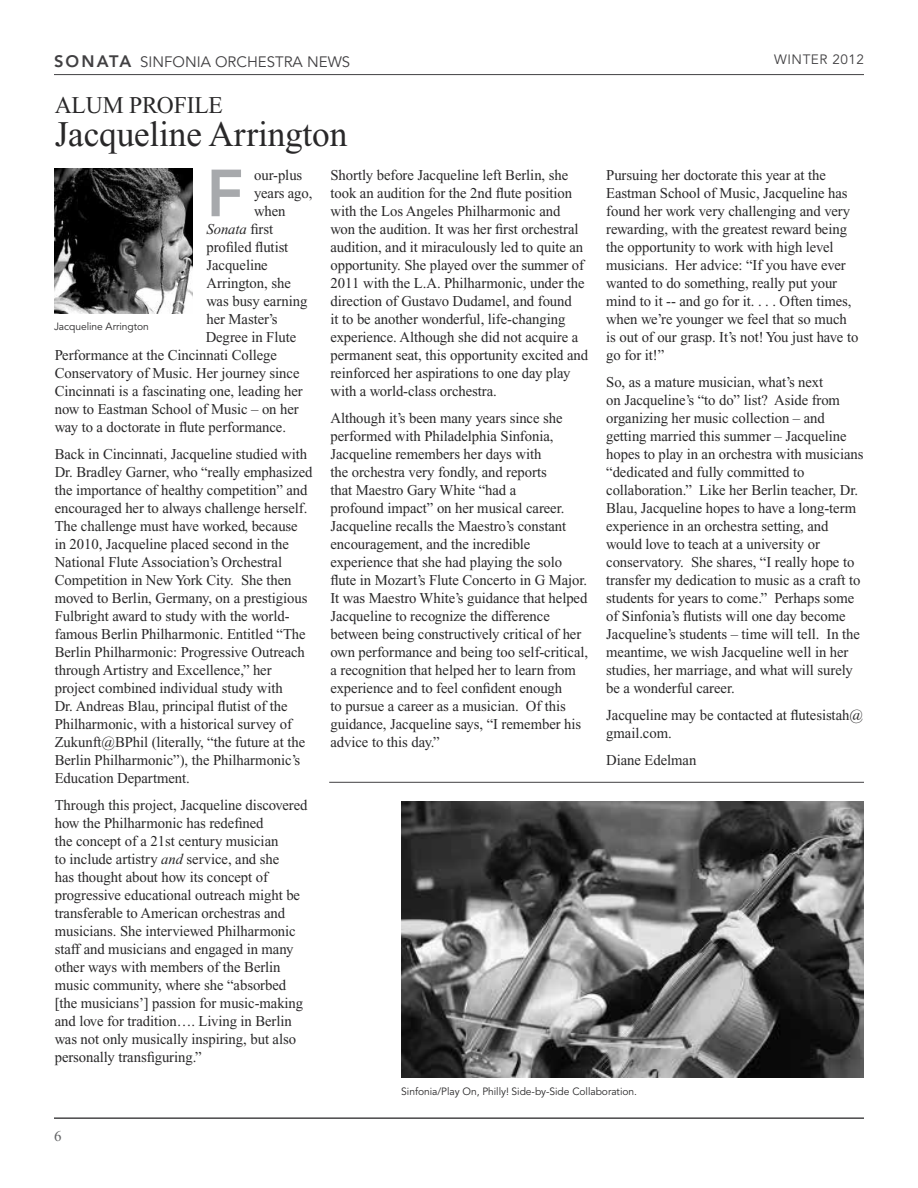
<style>
.page{position:relative;width:918px;height:1188px;background:#fff}
.page>*{position:absolute;margin:0;border:0;box-sizing:border-box;transform-origin:0 0}
.t1{font:800 65.85px "Avenir";color:#a7a9ac}
.t2{font:36px "Times New Roman";letter-spacing:-.005em;color:#292829}
.t3{font:24px "Times New Roman";letter-spacing:-.005em;color:#292829}
.t4{font:15px/18px "Times New Roman";letter-spacing:-.005em;color:#292829}
.t5{font:15px/18px "Times New Roman";letter-spacing:-.005em;color:#292829}
.t6{font:15px "Avenir LT";color:#414042}
.t7{font:italic 15px "Times New Roman";letter-spacing:-.005em;color:#292829}
.t8{font:15px "Times New Roman";color:#636466}
.t9{font:13.5px "Avenir LT";letter-spacing:.04em;color:#414042}
.t10{font:10.5px "Avenir LT";letter-spacing:-.005em;color:#292829}
.s1{font-family:"Avenir";font-weight:800;font-size:16.5px}
.s2{font-style:normal}
.s3{font-style:italic}
.s4{font-style:inherit}
</style>
<div class="page">
<hr style="left:54px;top:74px;width:810px;height:1px;background:#414042">
<hr style="left:54px;top:1118px;width:810px;height:1px;background:#414042">
<img style="left:54px;top:168px;width:139px;height:145px">
<img style="left:401px;top:801px;width:463px;height:277px">
<hr style="left:329px;top:782px;width:535px;height:1px;background:#414042">
<p class="t6" style="left:54px;top:53px;width:296px"><span class="s1">SONATA</span> Sinfonia Orchestra N ews</p>
<p class="t9" style="left:774px;top:52px;width:91px">Winter 2012</p>
<h3 class="t3" style="left:55px;top:92px;width:102px">Alum Profile</h3>
<h2 class="t2" style="left:55px;top:115px;width:294px">Jacqueline Arrington</h2>
<h1 class="t1" style="left:206px;top:154px;width:39px">F</h1>
<p class="t4" style="left:254px;top:166px;width:50px">our-plus</p>
<p class="t4" style="left:330px;top:166px;width:259px">Shortly before Jacqueline left Berlin, she took an audition for the 2nd flute position with the Los Angeles Philharmonic and won the audition. It was her first orchestral audition, and it miraculously led to quite an opportunity. She played over the summer of 2011 with the L.A. Philharmonic, under the direction of Gustavo Dudamel, and found<br>it to be another wonderful, life-changing experience. Although she did not acquire a permanent seat, this opportunity excited and reinforced her aspirations to one day play with a world-class orchestra.</p>
<p class="t4" style="left:330px;top:409px;width:259px">Although it’s been many years since she performed with Philadelphia Sinfonia, Jacqueline remembers her days with<br>the orchestra very fondly, and reports<br>that Maestro Gary White “had a<br>profound impact” on her musical career.<br>Jacqueline recalls the Maestro’s constant encouragement, and the incredible experience that she had playing the solo flute in Mozart’s Flute Concerto in G Major.<br>It was Maestro White’s guidance that helped Jacqueline to recognize the difference between being constructively critical of her own performance and being too self-critical, a recognition that helped her to learn from experience and to feel confident enough<br>to pursue a career as a musician. Of this guidance, Jacqueline says, “I remember his advice to this day.”</p>
<p class="t4" style="left:254px;top:184px;width:60px">years ago,</p>
<p class="t4" style="left:254px;top:202px;width:33px">when</p>
<p class="t7" style="left:206px;top:221px;width:68px">Sonata <span class="s2">first</span></p>
<p class="t4" style="left:206px;top:238px;width:83px">profiled flutist</p>
<p class="t4" style="left:206px;top:256px;width:63px">Jacqueline</p>
<p class="t4" style="left:206px;top:274px;width:86px">Arrington, she</p>
<p class="t4" style="left:206px;top:292px;width:102px">was busy earning</p>
<p class="t4" style="left:206px;top:310px;width:73px">her Master’s</p>
<p class="t4" style="left:206px;top:328px;width:92px">Degree in Flute</p>
<p class="t4" style="left:55px;top:346px;width:224px">Performance at the Cincinnati College</p>
<p class="t4" style="left:55px;top:364px;width:246px">Conservatory of Music. Her journey since</p>
<p class="t4" style="left:55px;top:382px;width:250px">Cincinnati is a fascinating one, leading her</p>
<p class="t4" style="left:55px;top:400px;width:246px">now to Eastman School of Music – on her</p>
<p class="t4" style="left:55px;top:418px;width:233px">way to a doctorate in flute performance.</p>
<p class="t4" style="left:55px;top:445px;width:259px">Back in Cincinnati, Jacqueline studied with Dr. Bradley Garner, who “really emphasized the importance of healthy competition” and encouraged her to always challenge herself.<br>The challenge must have worked, because in 2010, Jacqueline placed second in the National Flute Association’s Orchestral Competition in New York City. She then moved to Berlin, Germany, on a prestigious Fulbright award to study with the world&shy;famous Berlin Philharmonic. Entitled “The Berlin Philharmonic: Progressive Outreach through Artistry and Excellence,” her project combined individual study with<br>Dr. Andreas Blau, principal flutist of the Philharmonic, with a historical survey of Zukunft@BPhil (literally, “the future at the Berlin Philharmonic”), the Philharmonic’s Education Department.</p>
<p class="t4" style="left:55px;top:796px;width:254px">Through this project, Jacqueline discovered how the Philharmonic has redefined<br>the concept of a 21st century musician<br>to include artistry <span class="s3">and</span> service, and she<br>has thought about how its concept of progressive educational outreach might be transferable to American orchestras and musicians. She interviewed Philharmonic staff and musicians and engaged in many other ways with members of the Berlin music community, where she “absorbed [the musicians’] passion for music-making and love for tradition…. Living in Berlin was not only musically inspiring, but also personally transfiguring.”</p>
<p class="t10" style="left:54px;top:320px;width:96px">Jacqueline Arrington</p>
<p class="t4" style="left:606px;top:166px;width:254px">Pursuing her doctorate this year at the Eastman School of Music, Jacqueline has found her work very challenging and very rewarding, with the greatest reward being the opportunity to work with high level musicians. Her advice: “If you have ever wanted to do something, really put your mind to it -- and go for it. . . . Often times, when we’re younger we feel that so much is out of our grasp. It’s not! You just have to go for it!”</p>
<p class="t4" style="left:606px;top:373px;width:259px">So, as a mature musician, what’s next<br>on Jacqueline’s “to do” list? Aside from organizing her music collection – and getting married this summer – Jacqueline hopes to play in an orchestra with musicians “dedicated and fully committed to collaboration.” Like her Berlin teacher, Dr.<br>Blau, Jacqueline hopes to have a long-term experience in an orchestra setting, and would love to teach at a university or conservatory. She shares, “I really hope to transfer my dedication to music as a craft to students for years to come.” Perhaps some of Sinfonia’s flutists will one day become Jacqueline’s students – time will tell. In the meantime, we wish Jacqueline well in her studies, her marriage, and what will surely be a wonderful career.</p>
<p class="t5" style="left:606px;top:706px;width:258px">Jacqueline may be contacted at <span class="s4">flutesistah@ gmail.com.</span></p>
<p class="t4" style="left:606px;top:751px;width:92px">Diane Edelman</p>
<p class="t8" style="left:54px;top:1127px;width:9px">6</p>
<p class="t10" style="left:401px;top:1086px;width:237px">Sinfonia/Play On, Philly! Side-by-Side Collaboration.</p>
</div>
